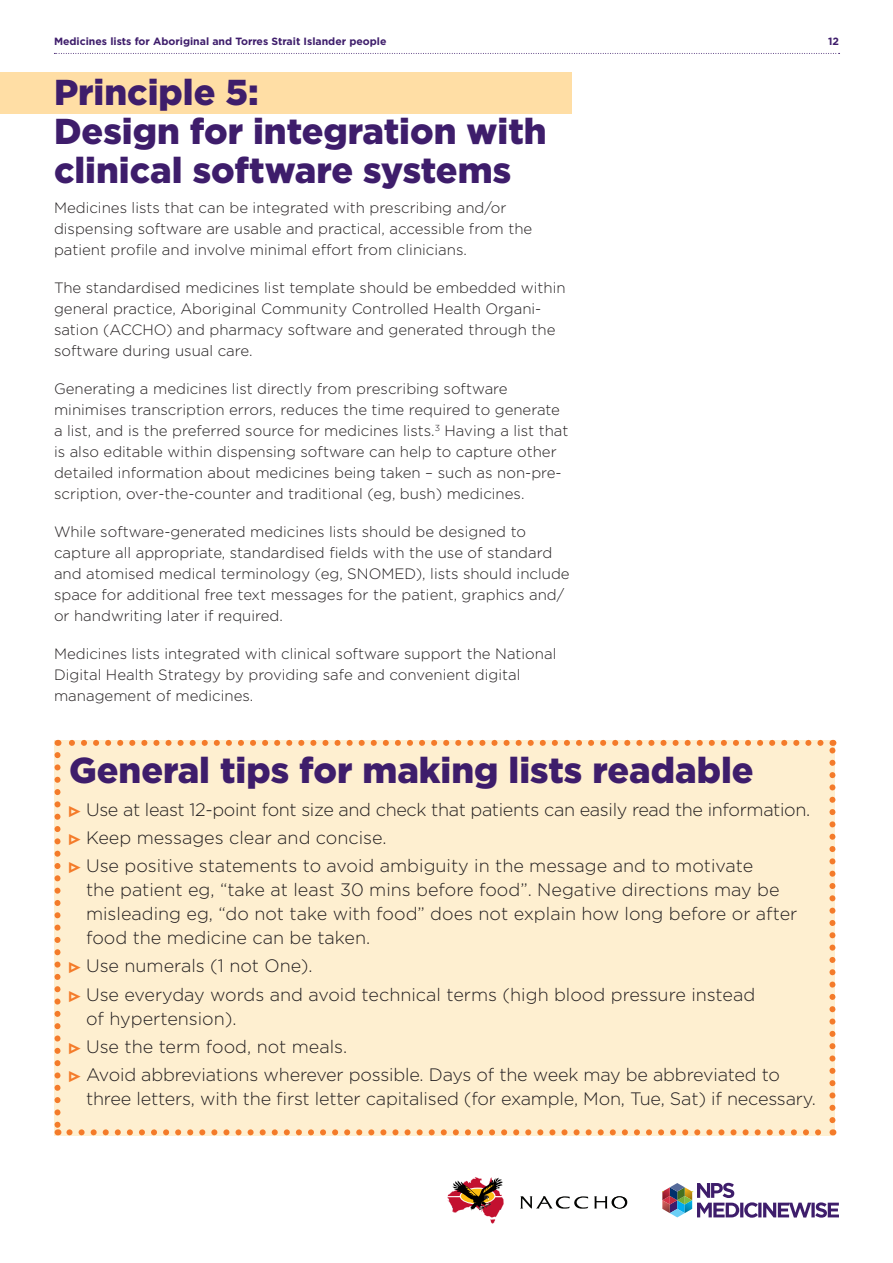
<style>
.page{position:relative;width:893px;height:1263px;background:#fff}
.page>*{position:absolute;margin:0;border:0;box-sizing:border-box;transform-origin:0 0}
.Heading_1_Principles{font:900 36px/39px "Gotham";color:#3e1d6b}
.Heading_1{font:900 36px "Gotham";color:#3e1d6b}
.t1{font:300 18px/24px "Gotham";color:#231f20}
.t2{font:300 18px "Gotham";letter-spacing:-.02em;color:#231f20}
.Body{font:300 15px/21px "Gotham";color:#231f20}
.t3{font:700 10.5px "Gotham";color:#3e1d6b}
.s1{color:#f47b2a}
</style>
<div class="page">
<svg style="left:662px;top:1183px;width:177px;height:35px"></svg>
<svg style="left:447px;top:1177px;width:57px;height:47px"></svg>
<svg style="left:594px;top:1196px;width:33px;height:12px"></svg>
<svg style="left:520px;top:1196px;width:68px;height:13px"></svg>
<svg style="left:54px;top:53px;width:786px;height:1px"></svg>
<div style="left:0;top:72px;width:571px;height:42px;background:#ffdea5"></div>
<div style="left:55px;top:740px;width:780px;height:395px;background:#feefd0"></div>
<svg style="left:69px;top:1129px;width:752px;height:6px"></svg>
<svg style="left:55px;top:755px;width:6px;height:380px"></svg>
<svg style="left:829px;top:740px;width:6px;height:380px"></svg>
<svg style="left:58px;top:740px;width:762px;height:6px"></svg>
<p class="t3" style="left:54px;top:34px;width:334px">Medicines lists for Aboriginal and Torres Strait Islander people</p>
<p class="t3" style="left:828px;top:34px;width:12px">12</p>
<p class="Heading_1_Principles" style="left:54px;top:73px;width:494px">Principle 5:<br>Design for integration with clinical software systems</p>
<p class="Body" style="left:54px;top:197px;width:480px">Medicines lists that can be integrated with prescribing and/or dispensing software are usable and practical, accessible from the patient profile and involve minimal effort from clinicians.</p>
<p class="Body" style="left:54px;top:277px;width:513px">The standardised medicines list template should be embedded within general practice, Aboriginal Community Controlled Health Organi&shy;sation (ACCHO) and pharmacy software and generated through the software during usual care.</p>
<p class="Body" style="left:54px;top:378px;width:516px">Generating a medicines list directly from prescribing software minimises transcription errors, reduces the time required to generate a list, and is the preferred source for medicines lists.<sup>3</sup> Having a list that is also editable within dispensing software can help to capture other detailed information about medicines being taken – such as non-pre&shy;scription, over-the-counter and traditional (eg, bush) medicines.</p>
<p class="Body" style="left:54px;top:521px;width:517px">While software-generated medicines lists should be designed to capture all appropriate, standardised fields with the use of standard and atomised medical terminology (eg, SNOMED), lists should include space for additional free text messages for the patient, graphics and/ or handwriting later if required.</p>
<p class="Body" style="left:54px;top:643px;width:504px">Medicines lists integrated with clinical software support the National<br>Digital Health Strategy by providing safe and convenient digital management of medicines.</p>
<p class="Heading_1" style="left:69px;top:746px;width:686px">General tips for making lists readable</p>
<p class="t2" style="left:69px;top:798px;width:743px"><span class="s1">•</span> Use at least 12-point font size and check that patients can easily read the information.</p>
<p class="t1" style="left:69px;top:825px;width:319px"><span class="s1">•</span> Keep messages clear and concise.</p>
<p class="t1" style="left:86px;top:853px;width:713px;text-indent:-17px"><span class="s1">•</span> Use positive statements to avoid ambiguity in the message and to motivate<br>the patient eg, “take at least 30 mins before food”. Negative directions may be misleading eg, “do not take with food” does not explain how long before or after food the medicine can be taken.</p>
<p class="t1" style="left:69px;top:953px;width:245px"><span class="s1">•</span> Use numerals (1 not One).</p>
<p class="t1" style="left:86px;top:982px;width:671px;text-indent:-17px"><span class="s1">•</span> Use everyday words and avoid technical terms (high blood pressure instead of hypertension).</p>
<p class="t1" style="left:69px;top:1034px;width:280px"><span class="s1">•</span> Use the term food, not meals.</p>
<p class="t1" style="left:86px;top:1062px;width:731px;text-indent:-17px"><span class="s1">•</span> Avoid abbreviations wherever possible. Days of the week may be abbreviated to three letters, with the first letter capitalised (for example, Mon, Tue, Sat) if necessary.</p>
</div>
